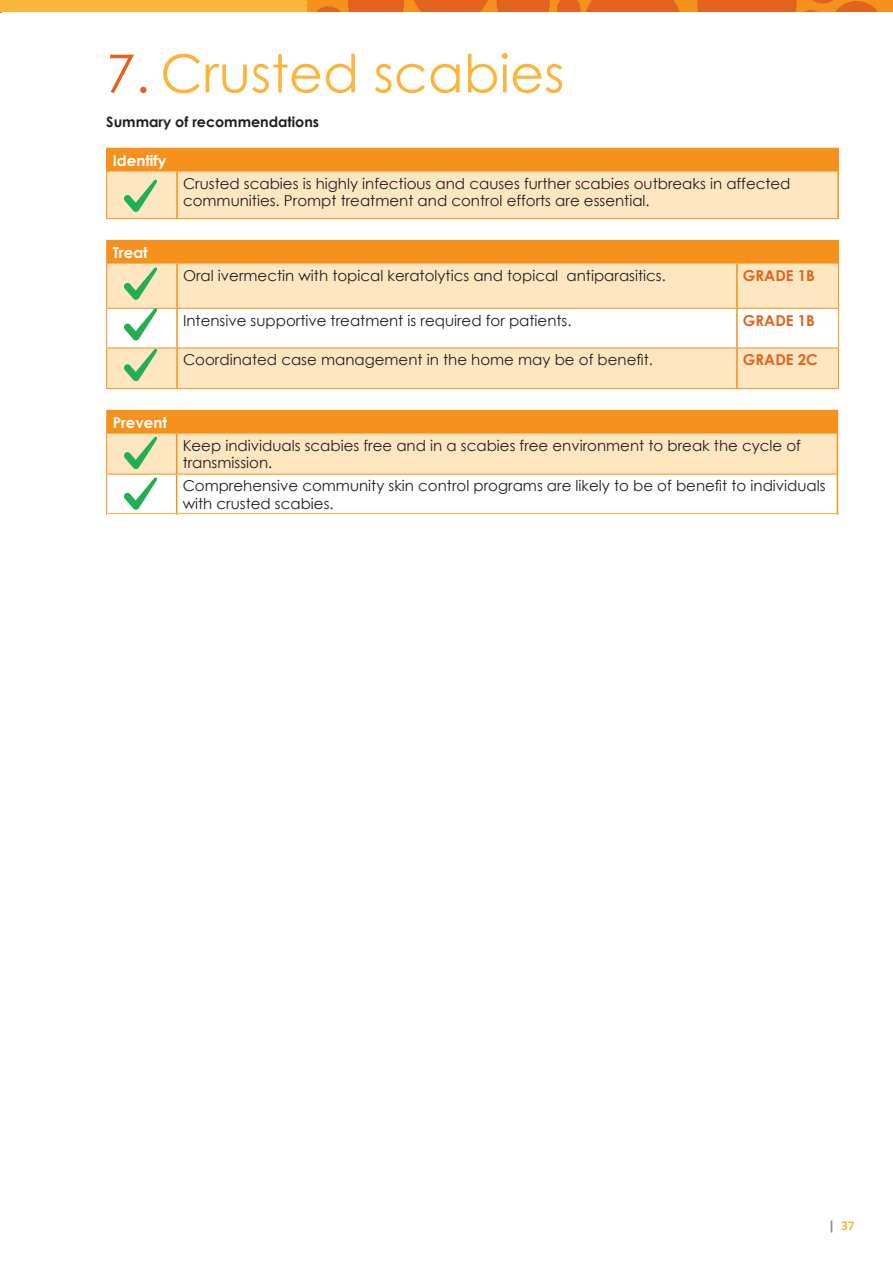
<style>
.page{position:relative;width:893px;height:1263px;background:#fff}
.page>*{position:absolute;margin:0;border:0;box-sizing:border-box;transform-origin:0 0}
.t1{font:52.5px "Century Gothic";color:#fcb53b}
.t2{font:15px/17.2px "Century Gothic";color:#231f20}
.t3{font:700 15px "Century Gothic";color:#e1631e}
.t4{font:700 15px "Century Gothic";color:#fff}
.t5{font:700 14.25px "Century Gothic";color:#231f20}
.t6{font:700 13.5px "Calibri";color:#fcb53b}
.s1{color:#e1631e}
.s2{color:#868a8e}
</style>
<div class="page">
<div style="left:0;top:0;width:893px;height:12px;background:#f6911e"></div>
<svg style="left:697px;top:0;width:181px;height:12px"></svg>
<svg style="left:413px;top:0;width:75px;height:12px"></svg>
<svg style="left:497px;top:0;width:53px;height:12px"></svg>
<svg style="left:316px;top:0;width:88px;height:12px"></svg>
<svg style="left:557px;top:0;width:123px;height:12px"></svg>
<div style="left:0;top:0;width:306px;height:12px;background:#fcb53b"></div>
<hr style="left:837px;top:149px;width:2px;height:23px;background:#f6911e">
<hr style="left:837px;top:172px;width:2px;height:46px;background:#f6911e">
<hr style="left:177px;top:218px;width:662px;height:1px;background:#f6911e">
<hr style="left:106px;top:148px;width:71px;height:1px;background:#f6911e">
<hr style="left:177px;top:148px;width:662px;height:1px;background:#f6911e">
<div style="left:107px;top:240px;width:732px;height:24px;background:#f6911e"></div>
<div style="left:107px;top:264px;width:731px;height:124px;background:#fee6c0"></div>
<hr style="left:176px;top:264px;width:2px;height:44px;background:#f6911e">
<hr style="left:736px;top:264px;width:2px;height:44px;background:#f6911e">
<hr style="left:176px;top:348px;width:2px;height:40px;background:#f6911e">
<hr style="left:736px;top:348px;width:2px;height:40px;background:#f6911e">
<hr style="left:106px;top:308px;width:71px;height:1px;background:#f6911e">
<hr style="left:106px;top:388px;width:71px;height:1px;background:#f6911e">
<hr style="left:177px;top:388px;width:560px;height:1px;background:#f6911e">
<hr style="left:737px;top:388px;width:102px;height:1px;background:#f6911e">
<hr style="left:106px;top:240px;width:71px;height:1px;background:#f6911e">
<svg style="left:106px;top:241px;width:1px;height:23px"></svg>
<hr style="left:106px;top:264px;width:1px;height:44px;background:#f6911e">
<hr style="left:838px;top:264px;width:1px;height:44px;background:#f6911e">
<hr style="left:106px;top:309px;width:1px;height:39px;background:#f6911e">
<hr style="left:106px;top:348px;width:1px;height:40px;background:#f6911e">
<hr style="left:838px;top:348px;width:1px;height:40px;background:#f6911e">
<hr style="left:176px;top:474px;width:1px;height:41px;background:#f6911e">
<hr style="left:837px;top:474px;width:1px;height:41px;background:#f6911e">
<hr style="left:106px;top:410px;width:71px;height:1px;background:#f6911e">
<hr style="left:177px;top:410px;width:661px;height:1px;background:#f6911e">
<hr style="left:106px;top:474px;width:1px;height:41px;background:#f6911e">
<hr style="left:108px;top:513px;width:731px;height:1px;background:#fcb53b">
<svg style="left:124px;top:266px;width:35px;height:34px"></svg>
<svg style="left:106px;top:411px;width:732px;height:99px"></svg>
<svg style="left:107px;top:306px;width:732px;height:75px"></svg>
<svg style="left:106px;top:149px;width:732px;height:70px;background:#f9c887"></svg>
<h1 class="t1" style="left:106px;top:37px;width:460px"><span class="s1">7.</span> Crusted scabies</h1>
<p class="t5" style="left:106px;top:111px;width:214px">Summary of recommendations</p>
<p class="t4" style="left:113px;top:149px;width:55px">Identify</p>
<p class="t2" style="left:183px;top:174px;width:609px">Crusted scabies is highly infectious and causes further scabies outbreaks in affected communities. Prompt treatment and control efforts are essential.</p>
<p class="t4" style="left:113px;top:241px;width:37px">Treat</p>
<p class="t2" style="left:183px;top:267px;width:484px">Oral ivermectin with topical keratolytics and topical antiparasitics.</p>
<p class="t3" style="left:743px;top:264px;width:73px">GRADE 1B</p>
<p class="t2" style="left:183px;top:311px;width:390px">Intensive supportive treatment is required for patients.</p>
<p class="t3" style="left:743px;top:309px;width:73px">GRADE 1B</p>
<p class="t2" style="left:183px;top:351px;width:471px">Coordinated case management in the home may be of benefit.</p>
<p class="t3" style="left:743px;top:348px;width:76px">GRADE 2C</p>
<p class="t4" style="left:113px;top:411px;width:56px">Prevent</p>
<p class="t2" style="left:183px;top:437px;width:620px">Keep individuals scabies free and in a scabies free environment to break the cycle of transmission.</p>
<p class="t2" style="left:183px;top:477px;width:644px">Comprehensive community skin control programs are likely to be of benefit to individuals with crusted scabies.</p>
<p class="t6" style="left:828px;top:1216px;width:28px"><span class="s2">|</span> 37</p>
</div>
